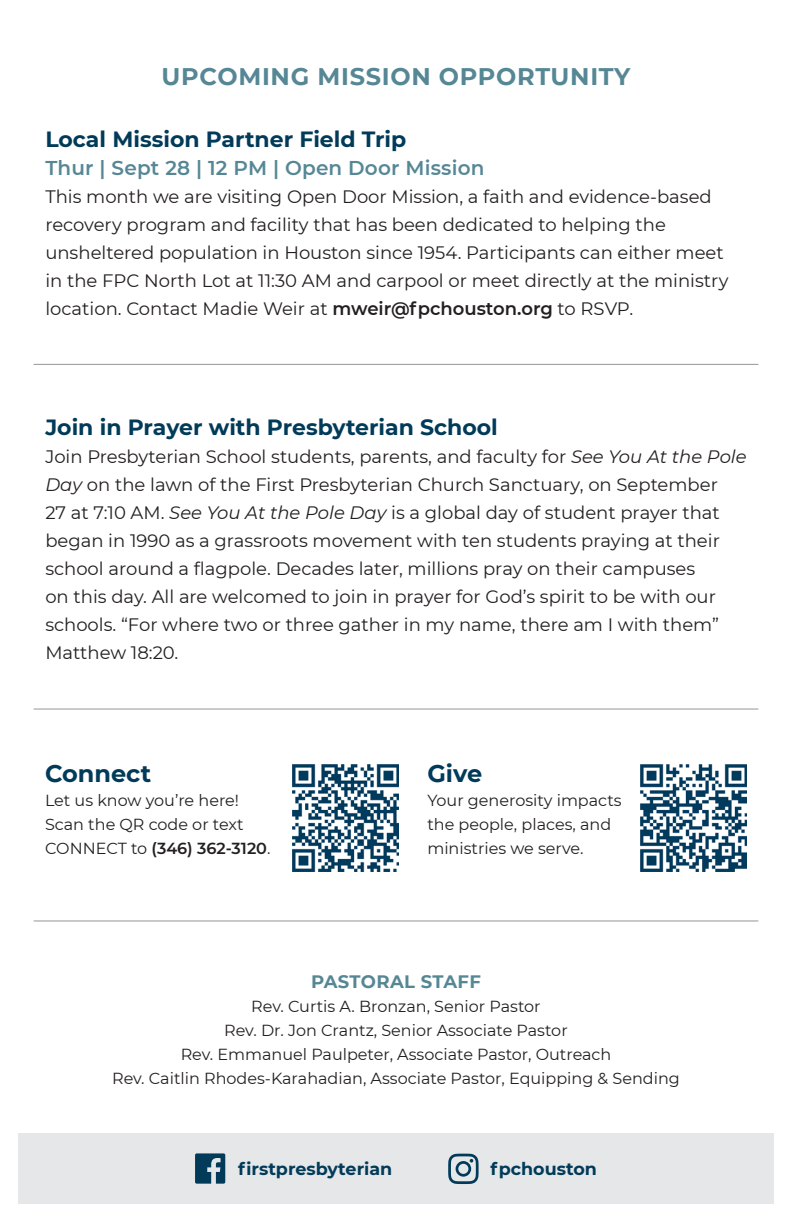
<style>
.page{position:relative;width:792px;height:1224px;background:#fff}
.page>*{position:absolute;margin:0;border:0;box-sizing:border-box;transform-origin:0 0}
.Event_Title{font:700 24px "Montserrat";letter-spacing:.03em;color:#568795}
.Event_Title-2{font:700 24px "Montserrat";color:#013b59}
.Event_Title-3{font:700 22px "Montserrat";color:#013b59}
.Event_Sub_Title{font:600 20px "Montserrat";letter-spacing:.01em;color:#568795}
.Event_Summ{font:18px/28px "Montserrat";color:#231f20}
.Pastoral_Staff{font:700 18px "Montserrat";letter-spacing:.02em;color:#568795}
.t1{font:700 17.6px "Montserrat";color:#013b59}
.Pastoral_Names{font:16px "Montserrat";color:#231f20}
.Event_Summ-2{font:16px/24px "Montserrat";color:#231f20}
.s1{font-weight:600}
.s2{font-style:italic}
</style>
<div class="page">
<div style="left:18px;top:1133px;width:756px;height:71px;background:#e6e7e9"></div>
<hr style="left:34px;top:921px;width:724px;height:1px;background:#939598">
<hr style="left:34px;top:709px;width:724px;height:1px;background:#939598">
<hr style="left:34px;top:364px;width:724px;height:1px;background:#939598">
<img style="left:640px;top:765px;width:107px;height:106px">
<img style="left:292px;top:765px;width:107px;height:106px">
<svg style="left:195px;top:1153px;width:30px;height:31px"></svg>
<svg style="left:448px;top:1154px;width:31px;height:30px"></svg>
<p class="Event_Title" style="left:162px;top:59px;width:470px">UPCOMING MISSION OPPORTUNITY</p>
<p class="Event_Title-3" style="left:45px;top:123px;width:363px">Local Mission Partner Field Trip</p>
<p class="Event_Sub_Title" style="left:45px;top:153px;width:441px">Thur | Sept 28 | 12 PM | Open Door Mission</p>
<p class="Event_Summ" style="left:45px;top:182px;width:685px">This month we are visiting Open Door Mission, a faith and evidence-based recovery program and facility that has been dedicated to helping the unsheltered population in Houston since 1954. Participants can either meet in the FPC North Lot at 11:30 AM and carpool or meet directly at the ministry location. Contact Madie Weir at <span class="s1">mweir@fpchouston.org</span> to RSVP.</p>
<p class="Event_Title-3" style="left:45px;top:412px;width:454px">Join in Prayer with Presbyterian School</p>
<p class="Event_Summ" style="left:45px;top:442px;width:703px">Join Presbyterian School students, parents, and faculty for <span class="s2">See You At the Pole Day</span> on the lawn of the First Presbyterian Church Sanctuary, on September<br>27 at 7:10 AM. <span class="s2">See You At the Pole Day</span> is a global day of student prayer that began in 1990 as a grassroots movement with ten students praying at their school around a flagpole. Decades later, millions pray on their campuses<br>on this day. All are welcomed to join in prayer for God’s spirit to be with our schools. “For where two or three gather in my name, there am I with them” Matthew 18:20.</p>
<p class="Event_Title-2" style="left:45px;top:756px;width:108px">Connect</p>
<p class="Event_Summ-2" style="left:45px;top:788px;width:227px">Let us know you’re here!<br>Scan the QR code or text<br>CONNECT to <span class="s1">(346) 362-3120</span>.</p>
<p class="Event_Title-2" style="left:427px;top:756px;width:56px">Give</p>
<p class="Event_Summ-2" style="left:427px;top:788px;width:196px">Your generosity impacts the people, places, and ministries we serve.</p>
<p class="Pastoral_Staff" style="left:311px;top:969px;width:171px">PASTORAL STAFF</p>
<p class="Pastoral_Names" style="left:251px;top:995px;width:291px">Rev. Curtis A. Bronzan, Senior Pastor</p>
<p class="Pastoral_Names" style="left:224px;top:1019px;width:345px">Rev. Dr. Jon Crantz, Senior Associate Pastor</p>
<p class="Pastoral_Names" style="left:181px;top:1043px;width:432px">Rev. Emmanuel Paulpeter, Associate Pastor, Outreach</p>
<p class="Pastoral_Names" style="left:112px;top:1067px;width:569px">Rev. Caitlin Rhodes-Karahadian, Associate Pastor, Equipping &amp; Sending</p>
<p class="t1" style="left:238px;top:1156px;width:156px">firstpresbyterian</p>
<p class="t1" style="left:491px;top:1156px;width:108px">fpchouston</p>
</div>
